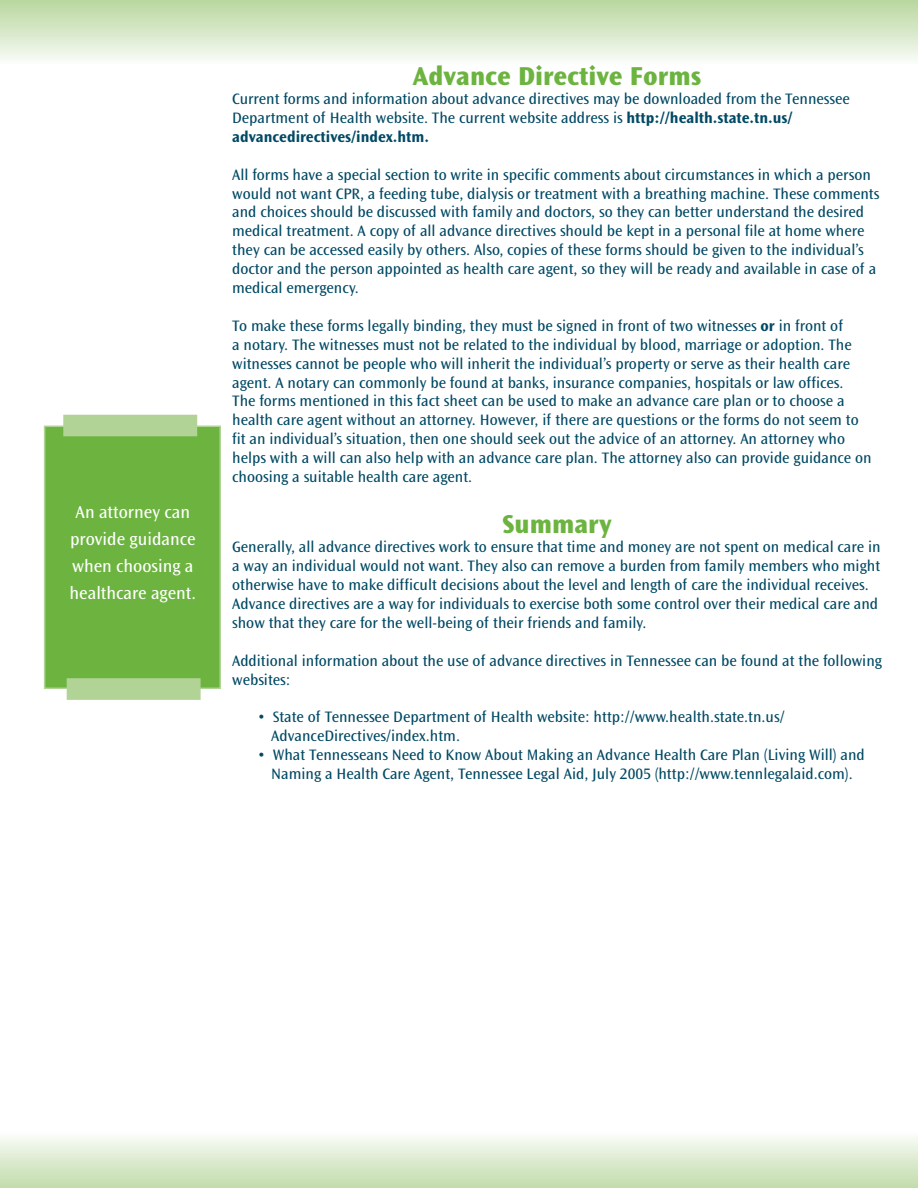
<style>
.page{position:relative;width:918px;height:1188px;background:#fff}
.page>*{position:absolute;margin:0;border:0;box-sizing:border-box;transform-origin:0 0}
.headings{font:800 27px "Ocean Sans Std";color:#6cb43f}
.sidebar{font:18px/27px "Ocean Sans Std";color:#fff;text-align:center}
.body{font:15.75px/18.9px "Ocean Sans Std";color:#004964}
.s1{font-weight:700}
</style>
<div class="page">
<div style="left:0;top:0;width:918px;height:66px;background:linear-gradient(to bottom,#b8d69e,#fbfdfa)"></div>
<div style="left:44px;top:426px;width:177px;height:263px;background:#6cb43f;border:2px solid #b2d396"></div>
<div style="left:67px;top:678px;width:134px;height:22px;background:#b2d396;border:2px solid #b2d396"></div>
<div style="left:63px;top:415px;width:134px;height:21px;background:#b2d396"></div>
<div style="left:0;top:1131px;width:918px;height:57px;background:linear-gradient(to bottom,#fcfdfc,#c1dbaa)"></div>
<p class="sidebar" style="left:70px;top:499px;width:128px">An attorney can provide guidance when choosing a healthcare agent.</p>
<p class="headings" style="left:413px;top:61px;width:290px">Advance Directive Forms</p>
<p class="body" style="left:232px;top:90px;width:619px">Current forms and information about advance directives may be downloaded from the Tennessee<br>Department of Health website. The current website address is <span class="s1">http://health.state.tn.us/ advancedirectives/index.htm.</span></p>
<p class="body" style="left:232px;top:165px;width:649px">All forms have a special section to write in specific comments about circumstances in which a person would not want CPR, a feeding tube, dialysis or treatment with a breathing machine. These comments and choices should be discussed with family and doctors, so they can better understand the desired medical treatment. A copy of all advance directives should be kept in a personal file at home where they can be accessed easily by others. Also, copies of these forms should be given to the individual’s doctor and the person appointed as health care agent, so they will be ready and available in case of a medical emergency.</p>
<p class="body" style="left:232px;top:316px;width:621px">To make these forms legally binding, they must be signed in front of two witnesses <span class="s1">or</span> in front of a notary. The witnesses must not be related to the individual by blood, marriage or adoption. The witnesses cannot be people who will inherit the individual’s property or serve as their health care agent. A notary can commonly be found at banks, insurance companies, hospitals or law offices.</p>
<p class="body" style="left:232px;top:392px;width:641px">The forms mentioned in this fact sheet can be used to make an advance care plan or to choose a health care agent without an attorney. However, if there are questions or the forms do not seem to fit an individual’s situation, then one should seek out the advice of an attorney. An attorney who helps with a will can also help with an advance care plan. The attorney also can provide guidance on choosing a suitable health care agent.</p>
<p class="headings" style="left:502px;top:509px;width:111px">Summary</p>
<p class="body" style="left:232px;top:538px;width:650px">Generally, all advance directives work to ensure that time and money are not spent on medical care in a way an individual would not want. They also can remove a burden from family members who might otherwise have to make difficult decisions about the level and length of care the individual receives.<br>Advance directives are a way for individuals to exercise both some control over their medical care and show that they care for the well-being of their friends and family.</p>
<p class="body" style="left:232px;top:651px;width:651px">Additional information about the use of advance directives in Tennessee can be found at the following websites:</p>
<p class="body" style="left:271px;top:708px;width:515px;text-indent:-13px">• State of Tennessee Department of Health website: http://www.health.state.tn.us/<br>AdvanceDirectives/index.htm.</p>
<p class="body" style="left:258px;top:746px;width:609px;text-align:center">• What Tennesseans Need to Know About Making an Advance Health Care Plan (Living Will) and<br>Naming a Health Care Agent, Tennessee Legal Aid, July 2005 (http://www.tennlegalaid.com).</p>
</div>
